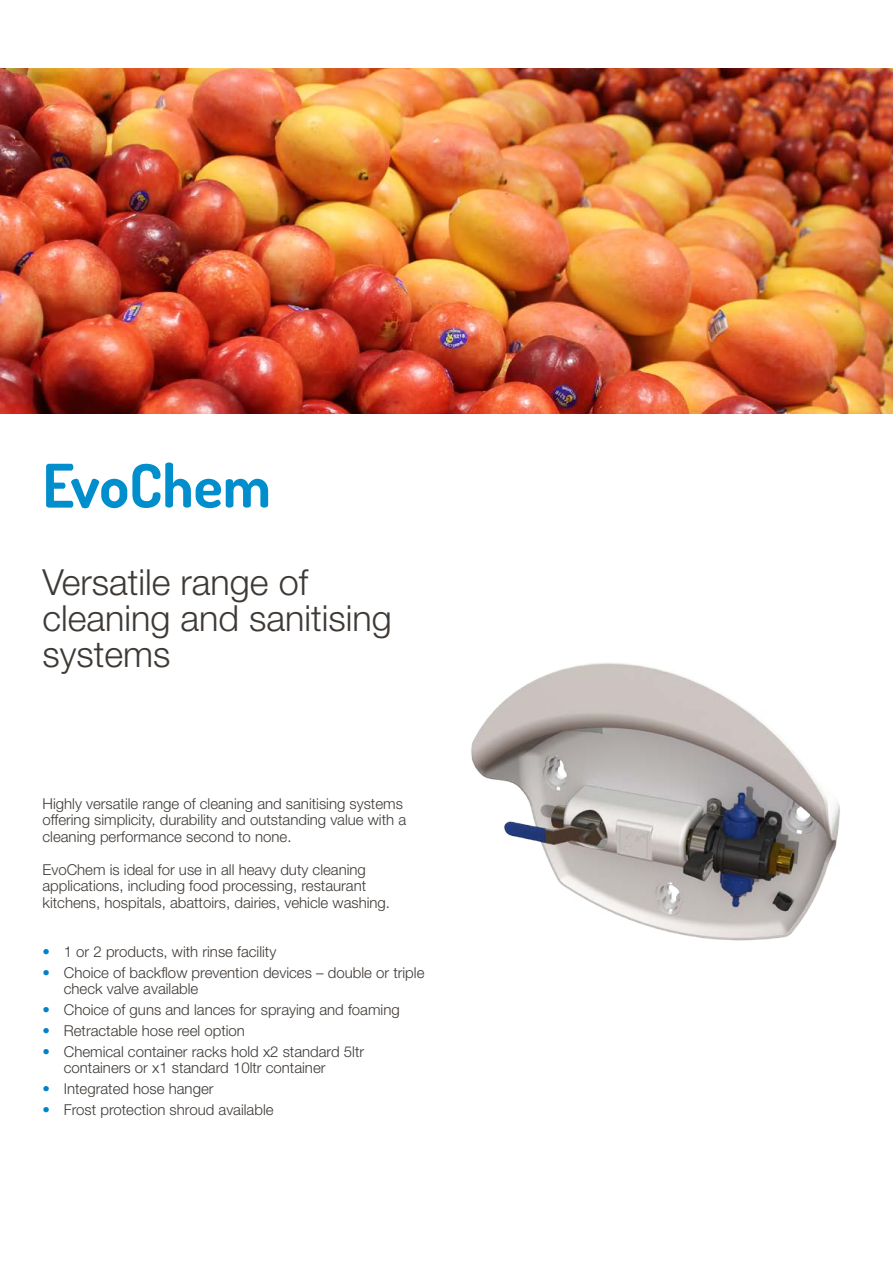
<style>
.page{position:relative;width:893px;height:1263px;background:#fff}
.page>*{position:absolute;margin:0;border:0;box-sizing:border-box;transform-origin:0 0}
.t1{font:700 60px "Dosis";color:#008ecd}
.t2{font:300 36px/36px "Helvetica Neue";color:#3e3935}
.t3{font:300 15px/16.5px "Helvetica Neue";color:#3e3935}
.s1{color:#0082c9}
</style>
<div class="page">
<img style="left:0;top:68px;width:893px;height:346px">
<img style="left:471px;top:663px;width:369px;height:278px">
<h1 class="t1" style="left:43px;top:447px;width:230px">EvoChem</h1>
<h2 class="t2" style="left:43px;top:563px;width:351px">Versatile range of cleaning and sanitising systems</h2>
<p class="t3" style="left:43px;top:795px;width:365px">Highly versatile range of cleaning and sanitising systems offering simplicity, durability and outstanding value with a cleaning performance second to none.</p>
<p class="t3" style="left:43px;top:861px;width:349px">EvoChem is ideal for use in all heavy duty cleaning applications, including food processing, restaurant kitchens, hospitals, abattoirs, dairies, vehicle washing.</p>
<p class="t3" style="left:43px;top:943px;width:235px"><span class="s1">•</span> 1 or 2 products, with rinse facility</p>
<p class="t3" style="left:64px;top:964px;width:362px;text-indent:-21px"><span class="s1">•</span> Choice of backflow prevention devices – double or triple check valve available</p>
<p class="t3" style="left:43px;top:1001px;width:359px"><span class="s1">•</span> Choice of guns and lances for spraying and foaming</p>
<p class="t3" style="left:43px;top:1022px;width:204px"><span class="s1">•</span> Retractable hose reel option</p>
<p class="t3" style="left:64px;top:1043px;width:302px;text-indent:-21px"><span class="s1">•</span> Chemical container racks hold x2 standard 5ltr containers or x1 standard 10ltr container</p>
<p class="t3" style="left:43px;top:1080px;width:173px"><span class="s1">•</span> Integrated hose hanger</p>
<p class="t3" style="left:43px;top:1101px;width:233px"><span class="s1">•</span> Frost protection shroud available</p>
</div>
